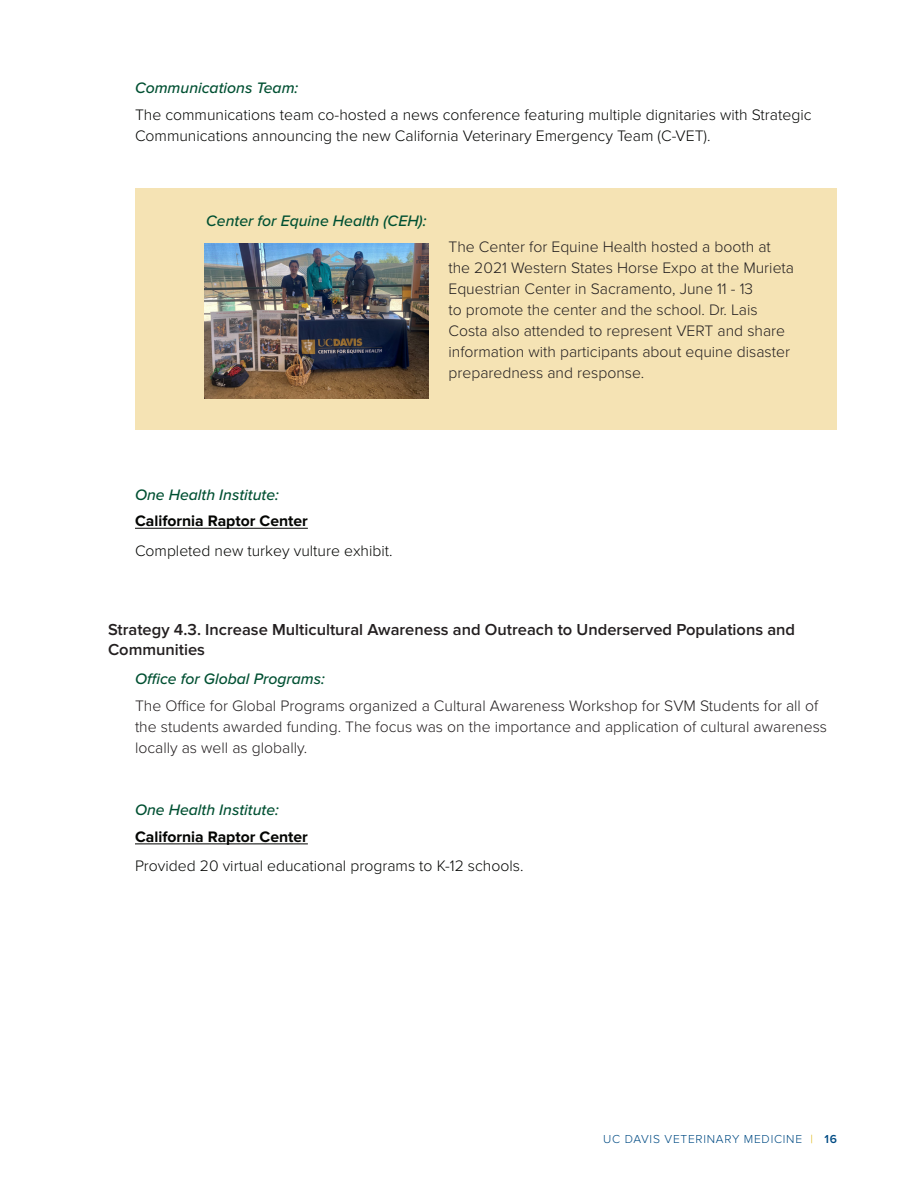
<style>
.page{position:relative;width:918px;height:1188px;background:#fff}
.page>*{position:absolute;margin:0;border:0;box-sizing:border-box;transform-origin:0 0}
.S_Subhead2{font:600 16.5px/20.2px "Proxima Nova";color:#231f20}
.S_body_outline2{font:300 15.75px/21px "Proxima Nova";color:#231f20}
.S_body_outline2-2{font:300 15.75px/21px "Proxima Nova";color:#040503}
.S_body_outline1{font:italic 500 15.75px "Proxima Nova";color:#005032}
.S_body_outline2-3{font:700 15.75px "Proxima Nova";color:#040503}
.t1{font:300 12px "Proxima Nova";letter-spacing:.06em;color:#004b84}
.s1{color:#ddb207}
.s2{font-weight:600}
</style>
<div class="page">
<hr style="left:135px;top:528px;width:173px;height:1px;background:#040503">
<hr style="left:135px;top:844px;width:173px;height:1px;background:#040503">
<div style="left:135px;top:188px;width:702px;height:242px;background:#f5e3b4"></div>
<img style="left:204px;top:243px;width:224px;height:155px">
<p class="S_body_outline1" style="left:135px;top:79px;width:165px">Communications Team:</p>
<p class="S_body_outline2-2" style="left:135px;top:105px;width:678px">The communications team co-hosted a news conference featuring multiple dignitaries with Strategic<br>Communications announcing the new California Veterinary Emergency Team (C-VET).</p>
<p class="S_body_outline1" style="left:206px;top:212px;width:222px">Center for Equine Health (CEH):</p>
<p class="S_body_outline2" style="left:448px;top:237px;width:347px">The Center for Equine Health hosted a booth at the 2021 Western States Horse Expo at the Murieta Equestrian Center in Sacramento, June 11 - 13<br>to promote the center and the school. Dr. Lais Costa also attended to represent VERT and share information with participants about equine disaster preparedness and response.</p>
<p class="S_body_outline1" style="left:135px;top:486px;width:145px">One Health Institute:</p>
<p class="S_body_outline2-3" style="left:135px;top:512px;width:174px">California Raptor Center</p>
<p class="S_body_outline2-2" style="left:135px;top:541px;width:259px">Completed new turkey vulture exhibit.</p>
<p class="S_Subhead2" style="left:108px;top:620px;width:689px">Strategy 4.3. Increase Multicultural Awareness and Outreach to Underserved Populations and<br>Communities</p>
<p class="S_body_outline1" style="left:135px;top:670px;width:191px">Office for Global Programs:</p>
<p class="S_body_outline2" style="left:135px;top:696px;width:694px">The Office for Global Programs organized a Cultural Awareness Workshop for SVM Students for all of the students awarded funding. The focus was on the importance and application of cultural awareness locally as well as globally.</p>
<p class="S_body_outline1" style="left:135px;top:801px;width:145px">One Health Institute:</p>
<p class="S_body_outline2-3" style="left:135px;top:827px;width:174px">California Raptor Center</p>
<p class="S_body_outline2-2" style="left:135px;top:856px;width:390px">Provided 20 virtual educational programs to K-12 schools.</p>
<p class="t1" style="left:603px;top:1133px;width:235px">UC DAVIS VETERINARY MEDICINE <span class="s1">|</span> <span class="s2">16</span></p>
</div>
